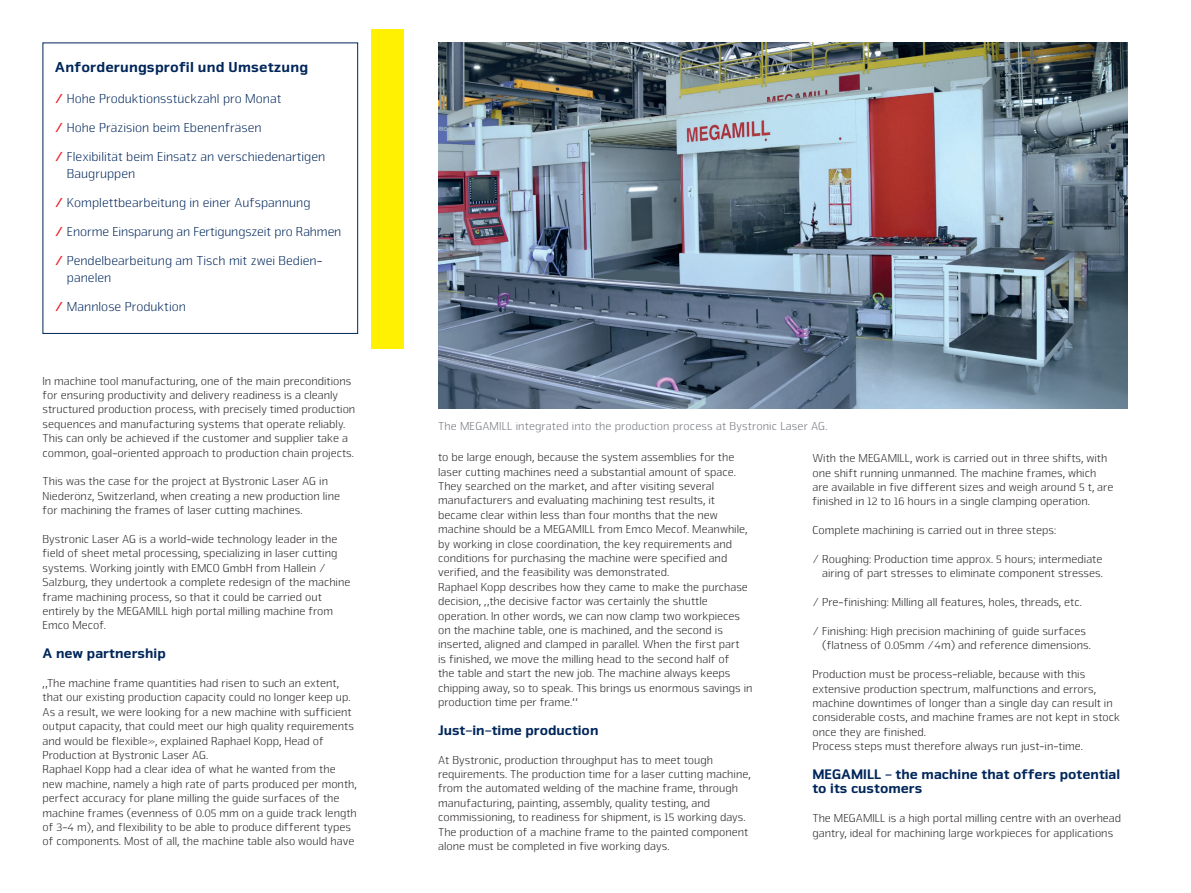
<style>
.page{position:relative;width:1191px;height:893px;background:#fff}
.page>*{position:absolute;margin:0;border:0;box-sizing:border-box;transform-origin:0 0}
.t1{font:900 15px "Nuri Pro";letter-spacing:.01em;color:#00265a}
.t2{font:900 14.4px/14.4px "Nuri Pro";color:#00265a}
.t3{font:300 13.5px/29.2px "Nuri Pro";color:#00265a}
.t4{font:300 12px/14.4px "Nuri Pro";color:#231f20}
.t5{font:300 12px "Nuri Pro";letter-spacing:.01em;color:#6f7178}
.s1{font-weight:700;color:#ee1d23}
</style>
<div class="page">
<img style="left:438px;top:43px;width:689px;height:366px">
<div style="left:43px;top:43px;width:315px;height:291px;border:1px solid #00265a"></div>
<div style="left:371px;top:29px;width:33px;height:320px;background:#fff101"></div>
<p class="t1" style="left:55px;top:58px;width:255px">Anforderungsprofil und Umsetzung</p>
<p class="t3" style="left:55px;top:84px;width:272px"><span class="s1">/</span> Hohe Produktionsstückzahl pro Monat<br><span class="s1">/</span> Hohe Präzision beim Ebenenfräsen<br><span class="s1">/</span> Flexibilität beim Einsatz an verschiedenartigen</p>
<p class="t3" style="left:55px;top:159px;width:288px;text-indent:12px">Baugruppen<br><span class="s1">/</span> Komplettbearbeitung in einer Aufspannung<br><span class="s1">/</span> Enorme Einsparung an Fertigungszeit pro Rahmen <span class="s1">/</span> Pendelbearbeitung am Tisch mit zwei Bedien-</p>
<p class="t3" style="left:55px;top:263px;width:132px;text-indent:12px">panelen<br><span class="s1">/</span> Mannlose Produktion</p>
<p class="t4" style="left:43px;top:374px;width:314px">In machine tool manufacturing, one of the main preconditions for ensuring productivity and delivery readiness is a cleanly structured production process, with precisely timed production sequences and manufacturing systems that operate reliably.<br>This can only be achieved if the customer and supplier take a common, goal-oriented approach to production chain projects.</p>
<p class="t4" style="left:43px;top:474px;width:299px">This was the case for the project at Bystronic Laser AG in<br>Niederönz, Switzerland, when creating a new production line for machining the frames of laser cutting machines.</p>
<p class="t4" style="left:43px;top:532px;width:309px">Bystronic Laser AG is a world-wide technology leader in the field of sheet metal processing, specializing in laser cutting systems. Working jointly with EMCO GmbH from Hallein / Salzburg, they undertook a complete redesign of the machine frame machining process, so that it could be carried out entirely by the MEGAMILL high portal milling machine from Emco Mecof.</p>
<p class="t2" style="left:43px;top:646px;width:125px">A new partnership</p>
<p class="t4" style="left:43px;top:676px;width:316px">„The machine frame quantities had risen to such an extent, that our existing production capacity could no longer keep up.<br>As a result, we were looking for a new machine with sufficient output capacity, that could meet our high quality requirements and would be flexible», explained Raphael Kopp, Head of Production at Bystronic Laser AG.<br>Raphael Kopp had a clear idea of what he wanted from the new machine, namely a high rate of parts produced per month, perfect accuracy for plane milling the guide surfaces of the machine frames (evenness of 0.05 mm on a guide track length of 3-4 m), and flexibility to be able to produce different types of components. Most of all, the machine table also would have</p>
<p class="t5" style="left:438px;top:420px;width:391px">The MEGAMILL integrated into the production process at Bystronic Laser AG.</p>
<p class="t4" style="left:438px;top:450px;width:316px">to be large enough, because the system assemblies for the laser cutting machines need a substantial amount of space.<br>They searched on the market, and after visiting several manufacturers and evaluating machining test results, it became clear within less than four months that the new machine should be a MEGAMILL from Emco Mecof. Meanwhile, by working in close coordination, the key requirements and conditions for purchasing the machine were specified and verified, and the feasibility was demonstrated.<br>Raphael Kopp describes how they came to make the purchase decision, „the decisive factor was certainly the shuttle operation. In other words, we can now clamp two workpieces on the machine table, one is machined, and the second is inserted, aligned and clamped in parallel. When the first part<br>is finished, we move the milling head to the second half of<br>the table and start the new job. The machine always keeps chipping away, so to speak. This brings us enormous savings in production time per frame.“</p>
<p class="t2" style="left:438px;top:723px;width:162px">Just-in-time production</p>
<p class="t4" style="left:438px;top:753px;width:314px">At Bystronic, production throughput has to meet tough requirements. The production time for a laser cutting machine, from the automated welding of the machine frame, through manufacturing, painting, assembly, quality testing, and commissioning, to readiness for shipment, is 15 working days.<br>The production of a machine frame to the painted component alone must be completed in five working days.</p>
<p class="t4" style="left:812px;top:451px;width:302px">With the MEGAMILL, work is carried out in three shifts, with one shift running unmanned. The machine frames, which are available in five different sizes and weigh around 5 t, are finished in 12 to 16 hours in a single clamping operation.</p>
<p class="t4" style="left:812px;top:523px;width:245px">Complete machining is carried out in three steps:</p>
<p class="t4" style="left:812px;top:552px;width:292px;text-align:right">/ Roughing: Production time approx. 5 hours; intermediate airing of part stresses to eliminate component stresses.</p>
<p class="t4" style="left:812px;top:595px;width:271px">/ Pre-finishing: Milling all features, holes, threads, etc.</p>
<p class="t4" style="left:822px;top:624px;width:270px;text-indent:-10px">/ Finishing: High precision machining of guide surfaces (flatness of 0.05mm /4m) and reference dimensions.</p>
<p class="t4" style="left:812px;top:667px;width:309px">Production must be process-reliable, because with this extensive production spectrum, malfunctions and errors, machine downtimes of longer than a single day can result in considerable costs, and machine frames are not kept in stock once they are finished.<br>Process steps must therefore always run just-in-time.</p>
<p class="t2" style="left:812px;top:767px;width:309px">MEGAMILL - the machine that offers potential to its customers</p>
<p class="t4" style="left:812px;top:811px;width:310px">The MEGAMILL is a high portal milling centre with an overhead gantry, ideal for machining large workpieces for applications</p>
</div>
